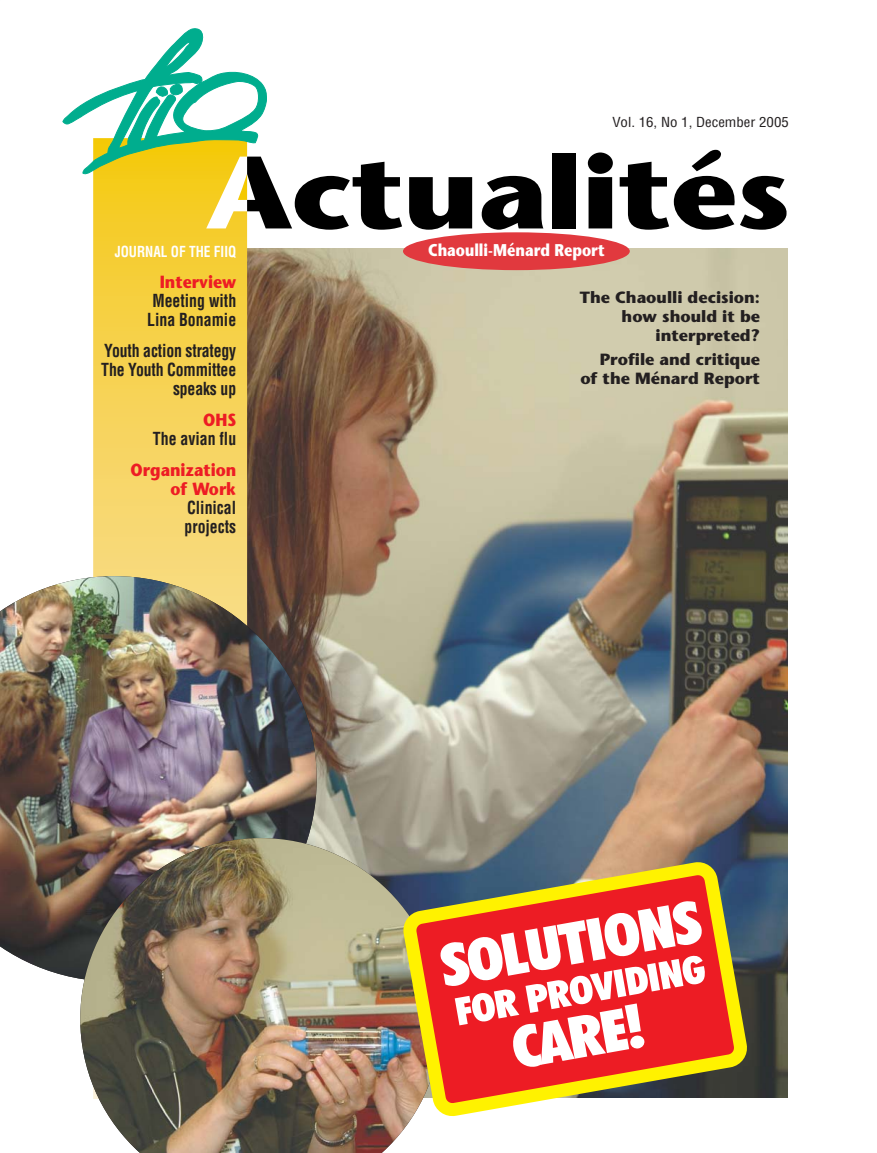
<style>
.page{position:relative;width:877px;height:1153px;background:#fff}
.page>*{position:absolute;margin:0;border:0;box-sizing:border-box;transform-origin:0 0}
.t1{font:700 condensed 17.55px/18.9px "Helvetica";color:#231f20;scale:.9 1}
.t2{font:700 17.55px/18.9px "Stone Sans";color:#ed1c24;text-align:right;scale:.9 1}
.t3{font:700 16.95px "Stone Sans";color:#fff;scale:.85 1}
.t4{font:700 16.2px/18.9px "Stone Sans";color:#231f20;text-align:right}
.t5{font:700 condensed 14.85px "Helvetica";color:#fff;scale:.9 1}
.t6{font:condensed 13.5px "Helvetica";color:#231f20;scale:1.1 1}
</style>
<div class="page">
<img style="left:247px;top:248px;width:540px;height:849px">
<svg style="left:93px;top:230px;width:154px;height:346px;background:#f6d356"></svg>
<svg style="left:409px;top:177px;width:63px;height:53px"></svg>
<svg style="left:482px;top:176px;width:61px;height:54px"></svg>
<div style="left:553px;top:153px;width:23px;height:75px;background:#000"></div>
<svg style="left:588px;top:152px;width:25px;height:76px;background:#262626"></svg>
<svg style="left:620px;top:150px;width:167px;height:80px"></svg>
<svg style="left:62px;top:28px;width:340px;height:202px"></svg>
<img style="left:0;top:576px;width:317px;height:403px">
<img style="left:80px;top:838px;width:361px;height:314px">
<svg style="left:402px;top:860px;width:347px;height:257px"></svg>
<div style="left:403px;top:232px;width:227px;height:38px;background:#e1393e;border-radius:50%"></div>
<p class="t5" style="left:115px;top:246px;width:136px">JOURNAL OF THE FIIQ</p>
<p class="t2" style="left:160px;top:275px;width:87px">Interview</p>
<p class="t1" style="left:147px;top:293px;width:100px">Meeting with<br>Lina Bonamie</p>
<p class="t1" style="left:101px;top:343px;width:151px;text-align:right">Youth action strategy<br>The Youth Committee speaks up</p>
<p class="t2" style="left:203px;top:412px;width:38px">OHS</p>
<p class="t1" style="left:153px;top:431px;width:94px">The avian flu</p>
<p class="t2" style="left:131px;top:462px;width:119px">Organization of Work</p>
<p class="t1" style="left:185px;top:499px;width:59px">Clinical projects</p>
<p class="t6" style="left:613px;top:116px;width:162px">Vol. 16, No 1, December 2005</p>
<p class="t3" style="left:428px;top:244px;width:209px">Chaoulli-Ménard Report</p>
<p class="t4" style="left:580px;top:290px;width:182px">The Chaoulli decision: how should it be interpreted?</p>
<p class="t4" style="left:580px;top:352px;width:181px">Profile and critique of the Ménard Report</p>
</div>
